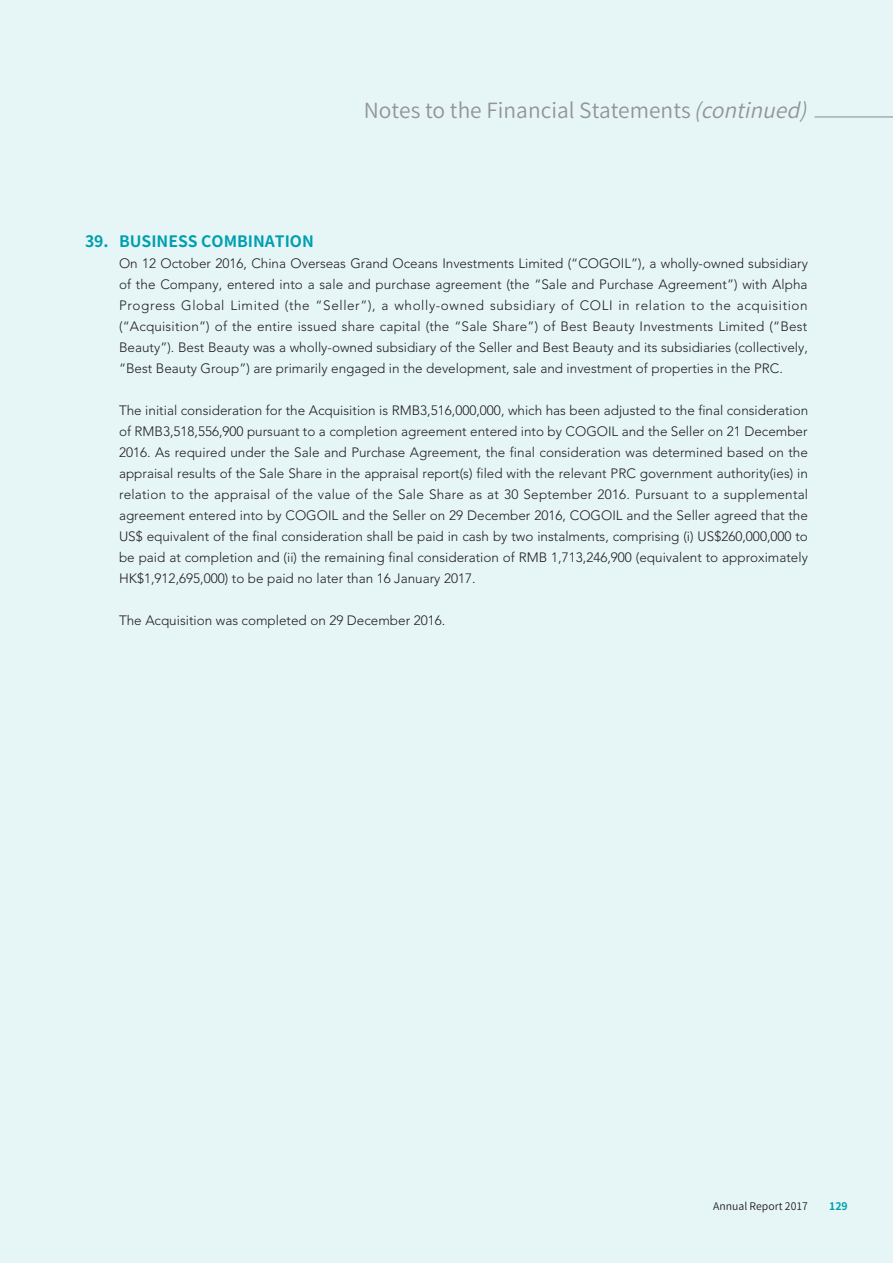
<style>
.page{position:relative;width:893px;height:1263px;background:#e6f6f7}
.page>*{position:absolute;margin:0;border:0;box-sizing:border-box;transform-origin:0 0}
.t1{font:21px "Gen Jyuu Gothic L";color:#939598}
._01_H1{font:700 15.75px "Gen Jyuu Gothic L";color:#009faf}
._00_txt{font:300 13.5px/21px "Avenir LT Std";color:#231f20;text-align:justify}
.t2{font:10.5px "Gen Jyuu Gothic L";color:#231f20}
.t3{font:700 10.5px "Gen Jyuu Gothic L";color:#009faf}
.s1{font-style:italic}
</style>
<div class="page">
<hr style="left:815px;top:116px;width:78px;height:1px;background:#939598">
<p class="t1" style="left:364px;top:95px;width:450px">Notes to the Financial Statements <span class="s1">(continued)</span></p>
<p class="_01_H1" style="left:85px;top:230px;width:230px">39. BUSINESS COMBINATION</p>
<p class="_00_txt" style="left:119px;top:253px;width:690px">On 12 October 2016, China Overseas Grand Oceans Investments Limited (“COGOIL”), a wholly-owned subsidiary of the Company, entered into a sale and purchase agreement (the “Sale and Purchase Agreement”) with Alpha Progress Global Limited (the “Seller”), a wholly-owned subsidiary of COLI in relation to the acquisition (“Acquisition”) of the entire issued share capital (the “Sale Share”) of Best Beauty Investments Limited (“Best Beauty”). Best Beauty was a wholly-owned subsidiary of the Seller and Best Beauty and its subsidiaries (collectively, “Best Beauty Group”) are primarily engaged in the development, sale and investment of properties in the PRC.</p>
<p class="_00_txt" style="left:119px;top:400px;width:691px">The initial consideration for the Acquisition is RMB3,516,000,000, which has been adjusted to the final consideration of RMB3,518,556,900 pursuant to a completion agreement entered into by COGOIL and the Seller on 21 December 2016. As required under the Sale and Purchase Agreement, the final consideration was determined based on the appraisal results of the Sale Share in the appraisal report(s) filed with the relevant PRC government authority(ies) in relation to the appraisal of the value of the Sale Share as at 30 September 2016. Pursuant to a supplemental agreement entered into by COGOIL and the Seller on 29 December 2016, COGOIL and the Seller agreed that the US$ equivalent of the final consideration shall be paid in cash by two instalments, comprising (i) US$260,000,000 to be paid at completion and (ii) the remaining final consideration of RMB 1,713,246,900 (equivalent to approximately HK$1,912,695,000) to be paid no later than 16 January 2017.</p>
<p class="_00_txt" style="left:119px;top:610px;width:328px">The Acquisition was completed on 29 December 2016.</p>
<p class="t2" style="left:713px;top:1199px;width:96px">Annual Report 2017</p>
<p class="t3" style="left:829px;top:1199px;width:20px">129</p>
</div>
